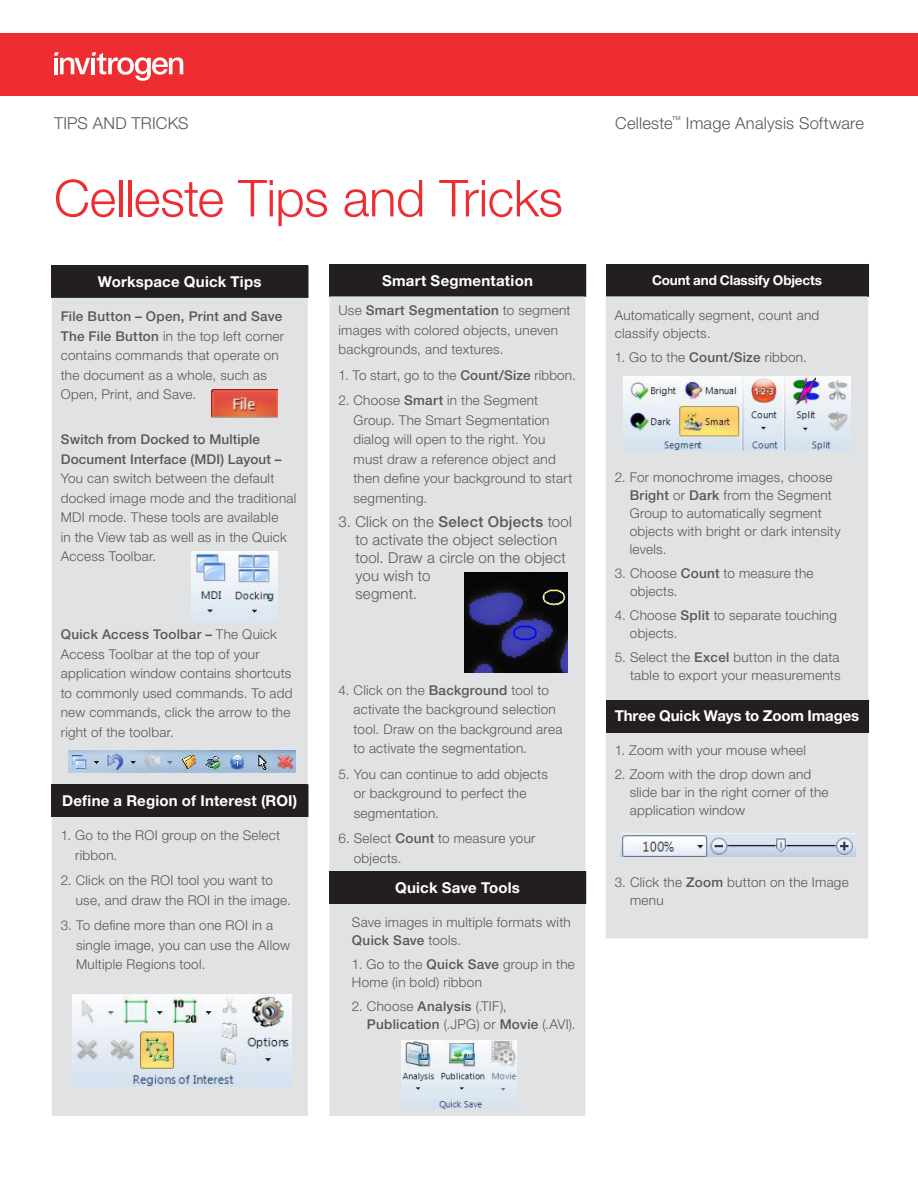
<style>
.page{position:relative;width:918px;height:1188px;background:#fff}
.page>*{position:absolute;margin:0;border:0;box-sizing:border-box;transform-origin:0 0}
.Headline{font:300 51px "Helvetica Neue LT Std";letter-spacing:-.01em;color:#ee2d33}
.Technical_Eyebrow{font:300 16.5px "Helvetica Neue LT Std";letter-spacing:.01em;color:#57585a}
.Table_Text_-_Left{font:300 15px/18px "Helvetica Neue LT Std";letter-spacing:.015em;color:#57585a}
.Title_Row_-_Left{font:700 15px "Helvetica Neue LT Std";letter-spacing:.01em;color:#fff}
.Title_Row_-_Left-2{font:700 15px "Helvetica Neue LT Std";letter-spacing:-.01em;color:#fff}
.Table_Text_-_Bullete{font:300 13.5px/19.5px "Helvetica Neue LT Std";letter-spacing:.02em;color:#57585a}
.Table_Text_-_Left-2{font:300 13.5px/19.5px "Helvetica Neue LT Std";letter-spacing:.02em;color:#57585a}
.Title_Row_-_Left-3{font:700 13.5px "Helvetica Neue LT Std";letter-spacing:-.01em;color:#fff}
.s1{font-weight:500}
</style>
<div class="page">
<div style="left:52px;top:265px;width:256px;height:33px;background:#231f20"></div>
<div style="left:52px;top:298px;width:256px;height:818px;background:#e1e2e4"></div>
<div style="left:52px;top:785px;width:256px;height:32px;background:#231f20"></div>
<hr style="left:307px;top:265px;width:2px;height:33px;background:#231f20">
<hr style="left:307px;top:785px;width:2px;height:32px;background:#231f20">
<div style="left:330px;top:264px;width:256px;height:32px;background:#231f20"></div>
<div style="left:330px;top:296px;width:256px;height:820px;background:#e1e2e4"></div>
<div style="left:330px;top:872px;width:256px;height:32px;background:#231f20"></div>
<div style="left:606px;top:264px;width:262px;height:32px;background:#231f20"></div>
<div style="left:606px;top:296px;width:262px;height:642px;background:#e1e2e4"></div>
<div style="left:606px;top:700px;width:262px;height:32px;background:#231f20"></div>
<hr style="left:868px;top:264px;width:1px;height:32px;background:#231f20">
<hr style="left:868px;top:700px;width:1px;height:32px;background:#231f20">
<img style="left:212px;top:389px;width:66px;height:29px">
<img style="left:192px;top:552px;width:86px;height:70px">
<img style="left:401px;top:1040px;width:116px;height:68px">
<img style="left:72px;top:994px;width:220px;height:92px">
<img style="left:69px;top:750px;width:226px;height:22px">
<img style="left:465px;top:573px;width:102px;height:100px">
<img style="left:623px;top:376px;width:228px;height:74px">
<img style="left:621px;top:833px;width:234px;height:24px">
<div style="left:0;top:33px;width:918px;height:63px;background:#ee2d33"></div>
<svg style="left:54px;top:52px;width:129px;height:29px"></svg>
<p class="Technical_Eyebrow" style="left:54px;top:113px;width:136px">TIPS AND TRICKS</p>
<p class="Technical_Eyebrow" style="left:615px;top:113px;width:250px">Celleste<sup>™</sup> Image Analysis Software</p>
<p class="Headline" style="left:54px;top:167px;width:510px">Celleste Tips and Tricks</p>
<p class="Title_Row_-_Left" style="left:98px;top:272px;width:165px">Workspace Quick Tips</p>
<p class="Table_Text_-_Bullete" style="left:61px;top:306px;width:225px"><span class="s1">File Button – Open, Print and Save<br>The File Button</span> in the top left corner contains commands that operate on the document as a whole, such as<br>Open, Print, and Save.</p>
<p class="Table_Text_-_Left-2" style="left:61px;top:429px;width:237px"><span class="s1">Switch from Docked to Multiple<br>Document Interface (MDI) Layout –<br></span>You can switch between the default docked image mode and the traditional<br>MDI mode. These tools are available<br>in the View tab as well as in the Quick<br>Access Toolbar.</p>
<p class="Table_Text_-_Left-2" style="left:61px;top:624px;width:233px"><span class="s1">Quick Access Toolbar –</span> The Quick<br>Access Toolbar at the top of your application window contains shortcuts to commonly used commands. To add new commands, click the arrow to the right of the toolbar.</p>
<p class="Title_Row_-_Left" style="left:62px;top:792px;width:237px">Define a Region of Interest (ROI)</p>
<p class="Table_Text_-_Bullete" style="left:75px;top:825px;width:207px;text-indent:-14px">1. Go to the ROI group on the Select ribbon.</p>
<p class="Table_Text_-_Bullete" style="left:76px;top:870px;width:217px;text-indent:-15px">2. Click on the ROI tool you want to use, and draw the ROI in the image.</p>
<p class="Table_Text_-_Bullete" style="left:76px;top:915px;width:215px;text-indent:-15px">3. To define more than one ROI in a single image, you can use the Allow<br>Multiple Regions tool.</p>
<p class="Title_Row_-_Left" style="left:382px;top:271px;width:152px">Smart Segmentation</p>
<p class="Table_Text_-_Bullete" style="left:339px;top:300px;width:234px">Use <span class="s1">Smart Segmentation</span> to segment images with colored objects, uneven backgrounds, and textures.</p>
<p class="Table_Text_-_Bullete" style="left:339px;top:365px;width:239px">1. To start, go to the <span class="s1">Count/Size</span> ribbon.</p>
<p class="Table_Text_-_Bullete" style="left:353px;top:390px;width:220px;text-indent:-15px">2. Choose <span class="s1">Smart</span> in the Segment<br>Group. The Smart Segmentation dialog will open to the right. You must draw a reference object and then define your background to start segmenting.</p>
<p class="Table_Text_-_Left" style="left:355px;top:512px;width:218px;text-indent:-17px">3. Click on the <span class="s1">Select Objects</span> tool to activate the object selection tool. Draw a circle on the object you wish to<br>segment.</p>
<p class="Table_Text_-_Bullete" style="left:354px;top:680px;width:210px;text-indent:-15px">4. Click on the <span class="s1">Background</span> tool to activate the background selection tool. Draw on the background area to activate the segmentation.</p>
<p class="Table_Text_-_Bullete" style="left:354px;top:764px;width:196px;text-indent:-15px">5. You can continue to add objects or background to perfect the segmentation.</p>
<p class="Table_Text_-_Bullete" style="left:354px;top:828px;width:183px;text-indent:-15px">6. Select <span class="s1">Count</span> to measure your objects.</p>
<p class="Title_Row_-_Left" style="left:395px;top:878px;width:126px">Quick Save Tools</p>
<p class="Table_Text_-_Bullete" style="left:352px;top:913px;width:220px;line-height:18px">Save images in multiple formats with<br><span class="s1">Quick Save</span> tools.</p>
<p class="Table_Text_-_Bullete" style="left:352px;top:955px;width:224px;line-height:18px">1. Go to the <span class="s1">Quick Save</span> group in the<br>Home (in bold) ribbon</p>
<p class="Table_Text_-_Bullete" style="left:367px;top:997px;width:210px;line-height:18px;text-indent:-15px">2. Choose <span class="s1">Analysis</span> (.TIF),<br><span class="s1">Publication</span> (.JPG) or <span class="s1">Movie</span> (.AVI).</p>
<p class="Title_Row_-_Left-3" style="left:652px;top:272px;width:171px">Count and Classify Objects</p>
<p class="Table_Text_-_Bullete" style="left:615px;top:305px;width:206px;line-height:18px">Automatically segment, count and classify objects.</p>
<p class="Table_Text_-_Bullete" style="left:615px;top:347px;width:194px">1. Go to the <span class="s1">Count/Size</span> ribbon.</p>
<p class="Table_Text_-_Bullete" style="left:630px;top:467px;width:212px;line-height:18px;text-indent:-15px">2. For monochrome images, choose<br><span class="s1">Bright</span> or <span class="s1">Dark</span> from the Segment<br>Group to automatically segment objects with bright or dark intensity levels.</p>
<p class="Table_Text_-_Bullete" style="left:630px;top:563px;width:185px;line-height:18px;text-indent:-15px">3. Choose <span class="s1">Count</span> to measure the objects.</p>
<p class="Table_Text_-_Bullete" style="left:630px;top:605px;width:209px;line-height:18px;text-indent:-15px">4. Choose <span class="s1">Split</span> to separate touching objects.</p>
<p class="Table_Text_-_Bullete" style="left:615px;top:647px;width:227px;line-height:18px;text-align:right">5. Select the <span class="s1">Excel</span> button in the data table to export your measurements</p>
<p class="Title_Row_-_Left-2" style="left:615px;top:707px;width:246px">Three Quick Ways to Zoom Images</p>
<p class="Table_Text_-_Bullete" style="left:615px;top:741px;width:193px">1. Zoom with your mouse wheel</p>
<p class="Table_Text_-_Bullete" style="left:630px;top:765px;width:200px;line-height:18px;text-indent:-15px">2. Zoom with the drop down and slide bar in the right corner of the application window</p>
<p class="Table_Text_-_Bullete" style="left:630px;top:873px;width:220px;line-height:18px;text-indent:-15px">3. Click the <span class="s1">Zoom</span> button on the Image menu</p>
</div>
